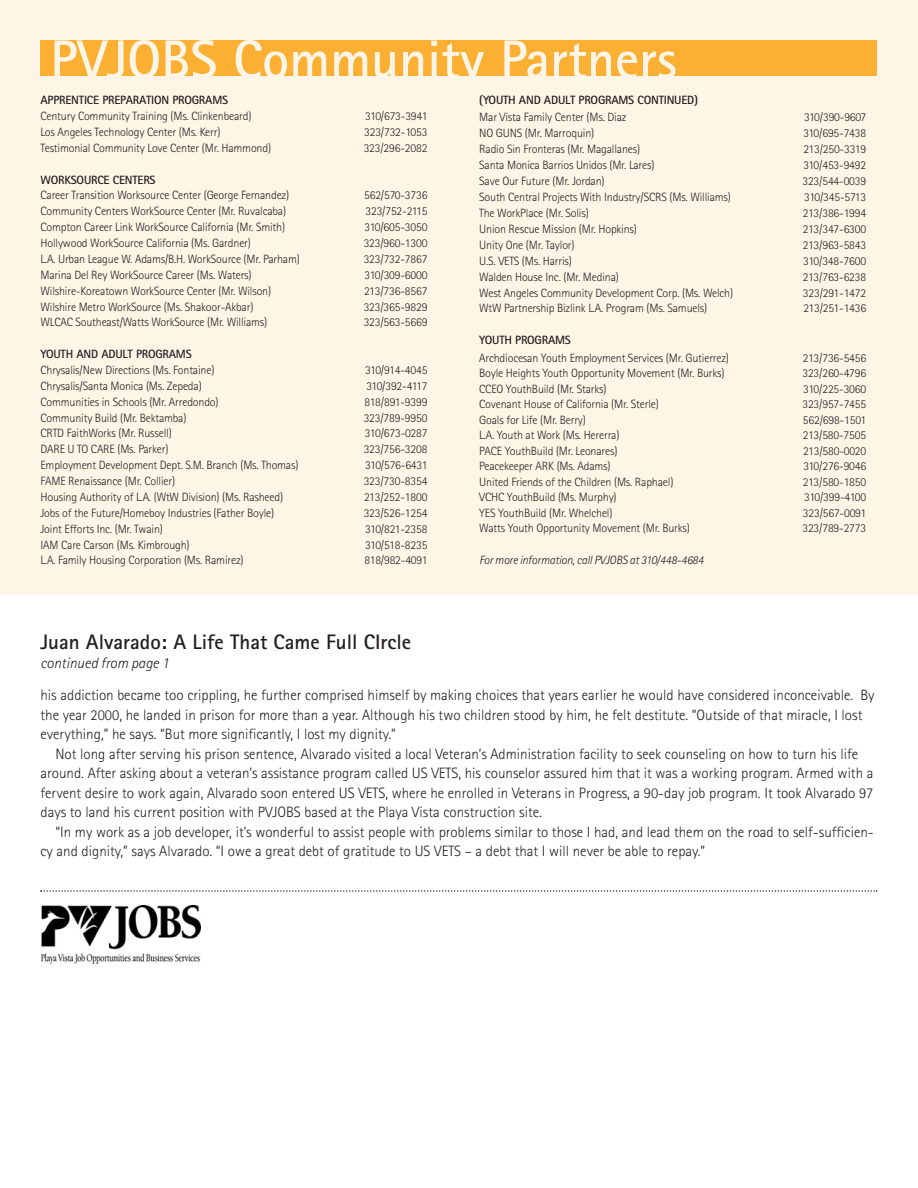
<style>
.page{position:relative;width:918px;height:1188px;background:#fff}
.page>*{position:absolute;margin:0;border:0;box-sizing:border-box;transform-origin:0 0}
.t1{font:700 54px "Rotis Sans Serif";color:#fef5e7}
.t2{font:700 21px "Rotis Sans Serif";color:#231f20}
.t3{font:300 15px/19.5px "Rotis Sans Serif";color:#231f20}
.t4{font:italic 300 15px "Rotis Sans Serif";color:#231f20}
.t5{font:300 12px "Rotis Sans Serif";letter-spacing:-.015em;color:#231f20}
.t6{font:700 12px "Rotis Sans Serif";letter-spacing:-.015em;color:#231f20}
.t7{font:italic 300 12px "Rotis Sans Serif";letter-spacing:-.015em;color:#231f20}
.t8{font:300 12px "Rotis Sans Serif";letter-spacing:-.05em;color:#231f20}
</style>
<div class="page">
<img style="left:41px;top:906px;width:159px;height:57px">
<div style="left:0;top:0;width:918px;height:594px;background:#fef5e7"></div>
<div style="left:40px;top:40px;width:838px;height:36px;background:#fbb033"></div>
<svg style="left:40px;top:890px;width:838px;height:2px"></svg>
<h1 class="t1" style="left:50px;top:40px;width:628px">PVJOBS Community Partners</h1>
<p class="t6" style="left:40px;top:96px;width:189px">APPRENTICE PREPARATION PROGRAMS</p>
<p class="t5" style="left:40px;top:112px;width:212px">Century Community Training (Ms. Clinkenbeard)</p>
<p class="t5" style="left:365px;top:112px;width:64px">310/673-3941</p>
<p class="t5" style="left:40px;top:128px;width:182px">Los Angeles Technology Center (Ms. Kerr)</p>
<p class="t5" style="left:364px;top:128px;width:65px">323/732-1053</p>
<p class="t5" style="left:40px;top:144px;width:232px">Testimonial Community Love Center (Mr. Hammond)</p>
<p class="t5" style="left:364px;top:144px;width:65px">323/296-2082</p>
<p class="t6" style="left:40px;top:175px;width:117px">WORKSOURCE CENTERS</p>
<p class="t5" style="left:40px;top:191px;width:250px">Career Transition Worksource Center (George Fernandez)</p>
<p class="t5" style="left:364px;top:191px;width:65px">562/570-3736</p>
<p class="t5" style="left:40px;top:207px;width:247px">Community Centers WorkSource Center (Mr. Ruvalcaba)</p>
<p class="t5" style="left:365px;top:207px;width:64px">323/752-2115</p>
<p class="t5" style="left:40px;top:223px;width:246px">Compton Career Link WorkSource California (Mr. Smith)</p>
<p class="t5" style="left:365px;top:223px;width:64px">310/605-3050</p>
<p class="t5" style="left:40px;top:239px;width:212px">Hollywood WorkSource California (Ms. Gardner)</p>
<p class="t5" style="left:364px;top:239px;width:65px">323/960-1300</p>
<p class="t5" style="left:40px;top:255px;width:261px">L.A. Urban League W. Adams/B.H. WorkSource (Mr. Parham)</p>
<p class="t5" style="left:364px;top:255px;width:65px">323/732-7867</p>
<p class="t5" style="left:40px;top:271px;width:213px">Marina Del Rey WorkSource Career (Ms. Waters)</p>
<p class="t5" style="left:365px;top:271px;width:64px">310/309-6000</p>
<p class="t5" style="left:40px;top:286px;width:232px">Wilshire-Koreatown WorkSource Center (Mr. Wilson)</p>
<p class="t5" style="left:364px;top:286px;width:65px">213/736-8567</p>
<p class="t5" style="left:40px;top:302px;width:214px">Wilshire Metro WorkSource (Ms. Shakoor-Akbar)</p>
<p class="t5" style="left:364px;top:302px;width:65px">323/365-9829</p>
<p class="t5" style="left:40px;top:318px;width:228px">WLCAC Southeast/Watts WorkSource (Mr. Williams)</p>
<p class="t5" style="left:364px;top:318px;width:65px">323/563-5669</p>
<p class="t6" style="left:40px;top:350px;width:153px">YOUTH AND ADULT PROGRAMS</p>
<p class="t5" style="left:40px;top:366px;width:176px">Chrysalis/New Directions (Ms. Fontaine)</p>
<p class="t5" style="left:365px;top:366px;width:64px">310/914-4045</p>
<p class="t5" style="left:40px;top:382px;width:163px">Chrysalis/Santa Monica (Ms. Zepeda)</p>
<p class="t8" style="left:366px;top:382px;width:63px">310/392-4117</p>
<p class="t5" style="left:40px;top:397px;width:180px">Communities in Schools (Mr. Arredondo)</p>
<p class="t5" style="left:365px;top:397px;width:64px">818/891-9399</p>
<p class="t5" style="left:40px;top:413px;width:148px">Community Build (Mr. Bektamba)</p>
<p class="t5" style="left:364px;top:413px;width:65px">323/789-9950</p>
<p class="t5" style="left:40px;top:429px;width:133px">CRTD FaithWorks (Mr. Russell)</p>
<p class="t5" style="left:365px;top:429px;width:64px">310/673-0287</p>
<p class="t5" style="left:40px;top:445px;width:130px">DARE U TO CARE (Ms. Parker)</p>
<p class="t5" style="left:364px;top:445px;width:65px">323/756-3208</p>
<p class="t5" style="left:40px;top:461px;width:260px">Employment Development Dept. S.M. Branch (Ms. Thomas)</p>
<p class="t5" style="left:365px;top:461px;width:64px">310/576-6431</p>
<p class="t5" style="left:40px;top:477px;width:136px">FAME Renaissance (Mr. Collier)</p>
<p class="t5" style="left:364px;top:477px;width:65px">323/730-8354</p>
<p class="t5" style="left:40px;top:493px;width:244px">Housing Authority of L.A. (WtW Division) (Ms. Rasheed)</p>
<p class="t5" style="left:364px;top:493px;width:65px">213/252-1800</p>
<p class="t5" style="left:40px;top:509px;width:235px">Jobs of the Future/Homeboy Industries (Father Boyle)</p>
<p class="t5" style="left:364px;top:509px;width:65px">323/526-1254</p>
<p class="t5" style="left:40px;top:524px;width:124px">Joint Efforts Inc. (Mr. Twain)</p>
<p class="t5" style="left:365px;top:524px;width:64px">310/821-2358</p>
<p class="t5" style="left:40px;top:540px;width:151px">IAM Care Carson (Ms. Kimbrough)</p>
<p class="t5" style="left:365px;top:540px;width:64px">310/518-8235</p>
<p class="t5" style="left:40px;top:556px;width:205px">L.A. Family Housing Corporation (Ms. Ramirez)</p>
<p class="t5" style="left:365px;top:556px;width:64px">818/982-4091</p>
<p class="t6" style="left:479px;top:96px;width:220px">(YOUTH AND ADULT PROGRAMS CONTINUED)</p>
<p class="t5" style="left:479px;top:112px;width:149px">Mar Vista Family Center (Ms. Diaz</p>
<p class="t5" style="left:804px;top:112px;width:64px">310/390-9607</p>
<p class="t5" style="left:479px;top:128px;width:117px">NO GUNS (Mr. Marroquin)</p>
<p class="t5" style="left:803px;top:128px;width:64px">310/695-7438</p>
<p class="t5" style="left:479px;top:144px;width:162px">Radio Sin Fronteras (Mr. Magallanes)</p>
<p class="t5" style="left:803px;top:144px;width:64px">213/250-3319</p>
<p class="t5" style="left:479px;top:160px;width:177px">Santa Monica Barrios Unidos (Mr. Lares)</p>
<p class="t5" style="left:803px;top:160px;width:64px">310/453-9492</p>
<p class="t5" style="left:479px;top:177px;width:127px">Save Our Future (Mr. Jordan)</p>
<p class="t5" style="left:802px;top:177px;width:65px">323/544-0039</p>
<p class="t5" style="left:479px;top:193px;width:253px">South Central Projects With Industry/SCRS (Ms. Williams)</p>
<p class="t5" style="left:804px;top:193px;width:64px">310/345-5713</p>
<p class="t5" style="left:479px;top:209px;width:111px">The WorkPlace (Mr. Solis)</p>
<p class="t5" style="left:803px;top:209px;width:65px">213/386-1994</p>
<p class="t5" style="left:479px;top:225px;width:159px">Union Rescue Mission (Mr. Hopkins)</p>
<p class="t5" style="left:803px;top:225px;width:65px">213/347-6300</p>
<p class="t5" style="left:479px;top:241px;width:97px">Unity One (Mr. Taylor)</p>
<p class="t5" style="left:803px;top:241px;width:65px">213/963-5843</p>
<p class="t5" style="left:479px;top:257px;width:94px">U.S. VETS (Ms. Harris)</p>
<p class="t5" style="left:803px;top:257px;width:64px">310/348-7600</p>
<p class="t5" style="left:479px;top:273px;width:141px">Walden House Inc. (Mr. Medina)</p>
<p class="t5" style="left:803px;top:273px;width:65px">213/763-6238</p>
<p class="t5" style="left:479px;top:289px;width:255px">West Angeles Community Development Corp. (Ms. Welch)</p>
<p class="t5" style="left:803px;top:289px;width:65px">323/291-1472</p>
<p class="t5" style="left:479px;top:304px;width:230px">WtW Partnership Bizlink L.A. Program (Ms. Samuels)</p>
<p class="t5" style="left:803px;top:304px;width:64px">213/251-1436</p>
<p class="t6" style="left:479px;top:336px;width:93px">YOUTH PROGRAMS</p>
<p class="t5" style="left:479px;top:353px;width:251px">Archdiocesan Youth Employment Services (Mr. Gutierrez)</p>
<p class="t5" style="left:803px;top:353px;width:65px">213/736-5456</p>
<p class="t5" style="left:479px;top:369px;width:247px">Boyle Heights Youth Opportunity Movement (Mr. Burks)</p>
<p class="t5" style="left:802px;top:369px;width:65px">323/260-4796</p>
<p class="t5" style="left:479px;top:384px;width:129px">CCEO YouthBuild (Mr. Starks)</p>
<p class="t5" style="left:803px;top:384px;width:64px">310/225-3060</p>
<p class="t5" style="left:479px;top:400px;width:181px">Covenant House of California (Mr. Sterle)</p>
<p class="t5" style="left:802px;top:400px;width:65px">323/957-7455</p>
<p class="t5" style="left:479px;top:415px;width:108px">Goals for Life (Mr. Berry)</p>
<p class="t5" style="left:803px;top:415px;width:65px">562/698-1501</p>
<p class="t5" style="left:479px;top:431px;width:142px">L.A. Youth at Work (Ms. Hererra)</p>
<p class="t5" style="left:803px;top:431px;width:65px">213/580-7505</p>
<p class="t5" style="left:479px;top:446px;width:140px">PACE YouthBuild (Mr. Leonares)</p>
<p class="t5" style="left:803px;top:446px;width:65px">213/580-0020</p>
<p class="t5" style="left:479px;top:462px;width:133px">Peacekeeper ARK (Ms. Adams)</p>
<p class="t5" style="left:803px;top:462px;width:64px">310/276-9046</p>
<p class="t5" style="left:479px;top:477px;width:196px">United Friends of the Children (Ms. Raphael)</p>
<p class="t5" style="left:803px;top:477px;width:65px">213/580-1850</p>
<p class="t5" style="left:479px;top:493px;width:139px">VCHC YouthBuild (Ms. Murphy)</p>
<p class="t8" style="left:804px;top:493px;width:64px">310/399-4100</p>
<p class="t5" style="left:479px;top:508px;width:135px">YES YouthBuild (Mr. Whelchel)</p>
<p class="t5" style="left:803px;top:508px;width:65px">323/567-0091</p>
<p class="t5" style="left:479px;top:524px;width:212px">Watts Youth Opportunity Movement (Mr. Burks)</p>
<p class="t5" style="left:802px;top:524px;width:65px">323/789-2773</p>
<p class="t7" style="left:479px;top:556px;width:226px">For more information, call PVJOBS at 310/448-4684</p>
<h2 class="t2" style="left:40px;top:634px;width:372px">Juan Alvarado: A Life That Came Full CIrcle</h2>
<p class="t4" style="left:40px;top:658px;width:130px">continued from page 1</p>
<p class="t3" style="left:40px;top:687px;width:836px">his addiction became too crippling, he further comprised himself by making choices that years earlier he would have considered inconceivable. By the year 2000, he landed in prison for more than a year. Although his two children stood by him, he felt destitute. “Outside of that miracle, I lost everything,” he says. “But more significantly, I lost my dignity.”</p>
<p class="t3" style="left:40px;top:746px;width:834px;text-indent:15px">Not long after serving his prison sentence, Alvarado visited a local Veteran’s Administration facility to seek counseling on how to turn his life around. After asking about a veteran’s assistance program called US VETS, his counselor assured him that it was a working program. Armed with a fervent desire to work again, Alvarado soon entered US VETS, where he enrolled in Veterans in Progress, a 90-day job program. It took Alvarado 97 days to land his current position with PVJOBS based at the Playa Vista construction site.</p>
<p class="t3" style="left:40px;top:824px;width:835px;text-indent:15px">“In my work as a job developer, it’s wonderful to assist people with problems similar to those I had, and lead them on the road to self-sufficien&shy;cy and dignity,” says Alvarado. “I owe a great debt of gratitude to US VETS – a debt that I will never be able to repay.”</p>
</div>
